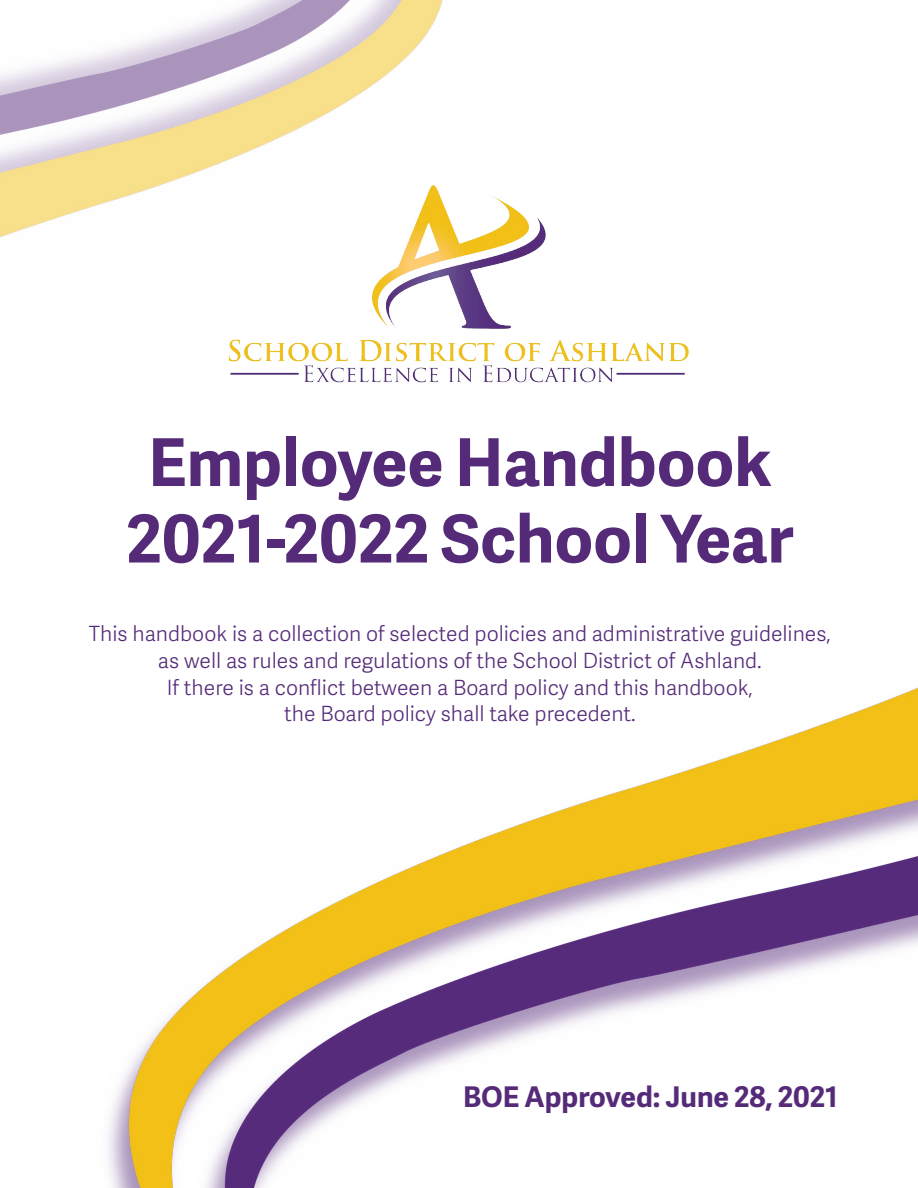
<style>
.page{position:relative;width:918px;height:1188px;background:#fff}
.page>*{position:absolute;margin:0;border:0;box-sizing:border-box;transform-origin:0 0}
.t1{font:700 66px/76.5px "Adelle Sans";color:#552b79;text-align:center}
.t2{font:700 28.5px "Adelle Sans";color:#552b79}
.t3{font:300 21px/26.7px "Adelle Sans";color:#552b79;text-align:center}
</style>
<div class="page">
<img style="left:0;top:0;width:918px;height:1188px">
<h1 class="t1" style="left:126px;top:422px;width:669px">Employee Handbook<br>2021-2022 School Year</h1>
<p class="t3" style="left:89px;top:620px;width:743px">This handbook is a collection of selected policies and administrative guidelines, as well as rules and regulations of the School District of Ashland.<br>If there is a conflict between a Board policy and this handbook,<br>the Board policy shall take precedent.</p>
<h2 class="t2" style="left:463px;top:1076px;width:376px">BOE Approved: June 28, 2021</h2>
</div>
